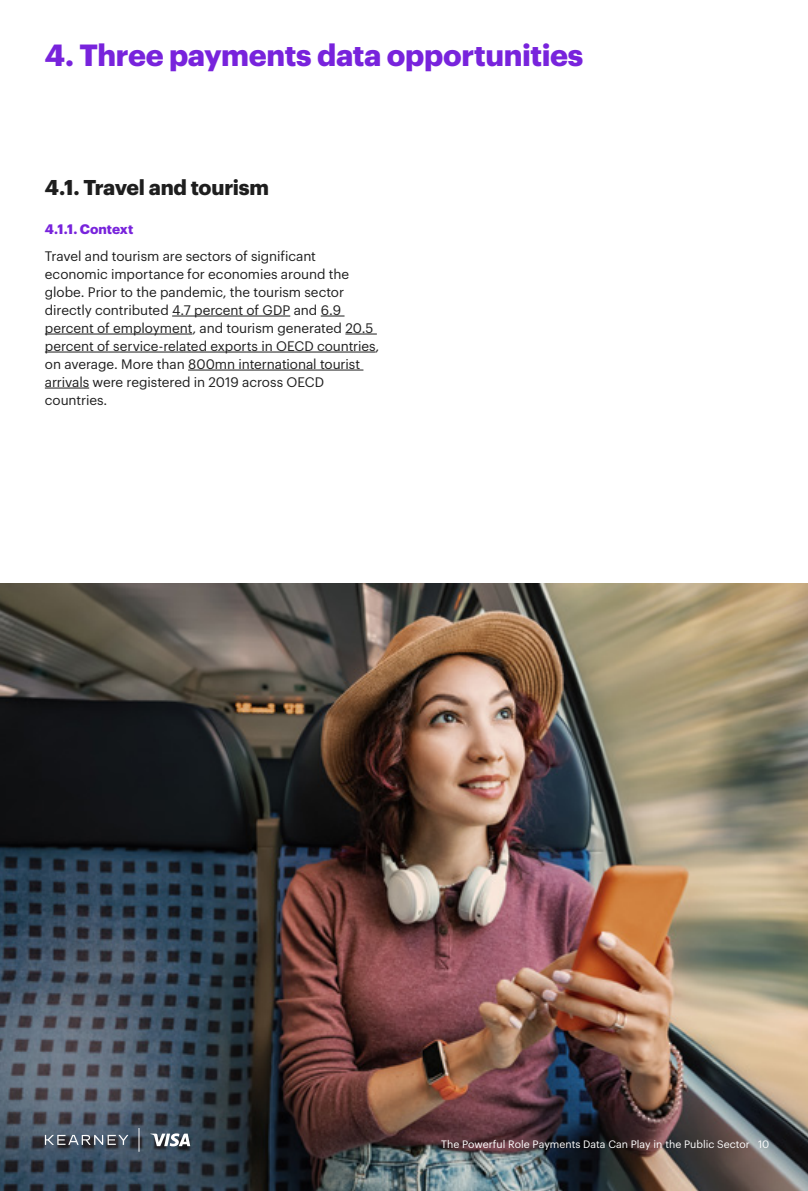
<style>
.page{position:relative;width:808px;height:1191px;background:#fff}
.page>*{position:absolute;margin:0;border:0;box-sizing:border-box;transform-origin:0 0}
._01_SectionTitle{font:700 30px "Graphik";letter-spacing:-.01em;color:#7823dc}
._05_Heading1{font:700 21px "Graphik";letter-spacing:-.01em;color:#1e1e1e}
._03_BodyCopy{font:13.5px/18px "Graphik";letter-spacing:-.005em;color:#1e1e1e}
._05_Heading2{font:700 13.5px "Graphik";color:#7823dc}
.t1{font:10.5px "Graphik";color:#fff}
</style>
<div class="page">
<hr style="left:172px;top:316px;width:118px;height:1px;background:#1e1e1e">
<svg style="left:321px;top:316px;width:23px;height:1px"></svg>
<hr style="left:45px;top:334px;width:147px;height:1px;background:#1e1e1e">
<hr style="left:345px;top:334px;width:32px;height:1px;background:#1e1e1e">
<hr style="left:45px;top:352px;width:331px;height:1px;background:#1e1e1e">
<hr style="left:188px;top:370px;width:175px;height:1px;background:#1e1e1e">
<hr style="left:45px;top:388px;width:44px;height:1px;background:#1e1e1e">
<img style="left:0;top:583px;width:808px;height:608px">
<svg style="left:139px;top:1128px;width:1px;height:23px"></svg>
<svg style="left:45px;top:1134px;width:83px;height:10px"></svg>
<svg style="left:150px;top:1133px;width:40px;height:13px"></svg>
<h2 class="_01_SectionTitle" style="left:45px;top:32px;width:540px">4. Three payments data opportunities</h2>
<h3 class="_05_Heading1" style="left:45px;top:171px;width:226px">4.1. Travel and tourism</h3>
<h4 class="_05_Heading2" style="left:45px;top:218px;width:90px">4.1.1. Context</h4>
<p class="_03_BodyCopy" style="left:45px;top:246px;width:336px">Travel and tourism are sectors of significant economic importance for economies around the globe. Prior to the pandemic, the tourism sector directly contributed 4.7 percent of GDP and 6.9 percent of employment, and tourism generated 20.5 percent of service-related exports in OECD countries, on average. More than 800mn international tourist arrivals were registered in 2019 across OECD countries.</p>
<p class="t1" style="left:441px;top:1136px;width:330px">The Powerful Role Payments Data Can Play in the Public Sector 10</p>
</div>
